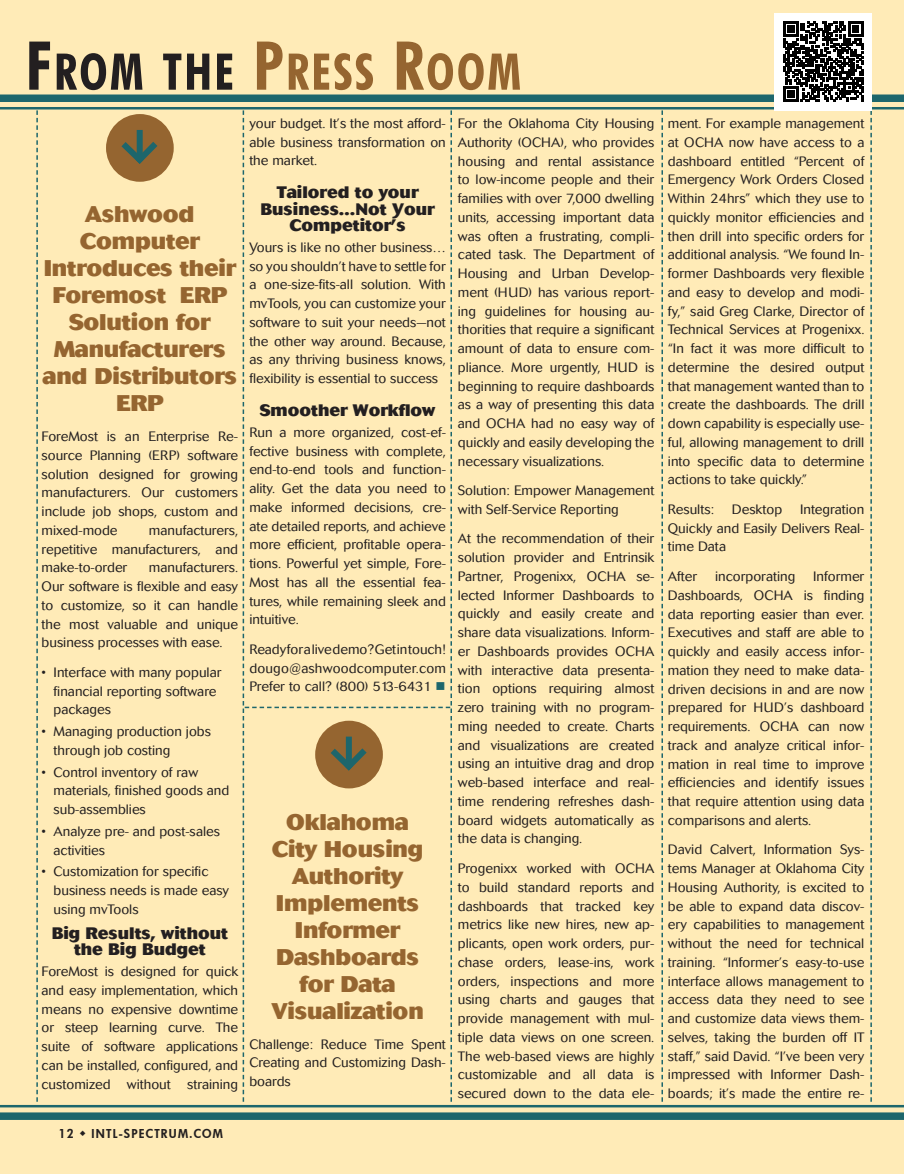
<style>
.page{position:relative;width:904px;height:1174px;background:#ffebb7}
.page>*{position:absolute;margin:0;border:0;box-sizing:border-box;transform-origin:0 0}
.t1{font:700 condensed 50.7px "Futura BT";letter-spacing:.04em;color:#956530}
.t2{font:800 22.5px/27px "Cosmos";letter-spacing:-.01em;color:#956530;text-align:center}
.t3{font:800 16.5px/16.5px "Cosmos";color:#231f20;text-align:center}
.t4{font:300 13.5px/18.8px "Cosmos";color:#231f20;text-align:justify}
.t5{font:800 12px "Futura";color:#231f20}
.s1{font-size:67.5px;color:#231f20}
.s2{color:#231f20}
.s3{font-size:67.5px}
.s4{color:#1d666c}
</style>
<div class="page">
<div style="left:0;top:95px;width:904px;height:7px;background:#1d666c"></div>
<hr style="left:0;top:107px;width:904px;height:3px;background:#1d666c">
<svg style="left:661px;top:110px;width:2px;height:992px"></svg>
<svg style="left:36px;top:110px;width:2px;height:992px"></svg>
<svg style="left:870px;top:110px;width:2px;height:992px"></svg>
<hr style="left:0;top:1105px;width:904px;height:2px;background:#1d666c">
<div style="left:0;top:1112px;width:904px;height:8px;background:#1d666c"></div>
<div style="left:106px;top:114px;width:68px;height:68px;background:#956530;border-radius:50%"></div>
<div style="left:137px;top:130px;width:6px;height:29px;background:#1d666c"></div>
<svg style="left:121px;top:135px;width:37px;height:29px"></svg>
<svg style="left:243px;top:110px;width:209px;height:992px"></svg>
<div style="left:775px;top:13px;width:97px;height:97px;background:#fff"></div>
<svg style="left:783px;top:22px;width:80px;height:79px"></svg>
<h1 class="t1" style="left:26px;top:41px;width:497px"><span class="s1">F</span><span class="s2">ROM THE</span> <span class="s3">P</span>RESS <span class="s3">R</span>OOM</h1>
<h2 class="t2" style="left:43px;top:201px;width:196px">Ashwood<br>Computer<br>Introduces their<br>Foremost ERP<br>Solution for<br>Manufacturers and Distributors<br>ERP</h2>
<p class="t4" style="left:42px;top:427px;width:198px">ForeMost is an Enterprise Re&shy;source Planning (ERP) software solution designed for growing manufacturers. Our customers include job shops, custom and mixed-mode</p>
<p class="t4" style="left:42px;top:521px;width:198px;text-indent:107px">manufacturers, repetitive manufacturers, and make-to-order</p>
<p class="t4" style="left:42px;top:558px;width:198px;text-indent:107px">manufacturers.<br>Our software is flexible and easy to customize, so it can handle the most valuable and unique business processes with ease.</p>
<p class="t4" style="left:54px;top:663px;width:169px;text-align:left;text-indent:-12px">• Interface with many popular financial reporting software packages</p>
<p class="t4" style="left:54px;top:722px;width:159px;text-indent:-12px">• Managing production jobs through job costing</p>
<p class="t4" style="left:54px;top:763px;width:177px;text-align:left;text-indent:-12px">• Control inventory of raw materials, finished goods and sub-assemblies</p>
<p class="t4" style="left:54px;top:822px;width:168px;text-indent:-12px">• Analyze pre- and post-sales activities</p>
<p class="t4" style="left:54px;top:862px;width:177px;text-align:left;text-indent:-12px">• Customization for specific business needs is made easy using mvTools</p>
<p class="t3" style="left:52px;top:925px;width:178px">Big Results, without the Big Budget</p>
<p class="t4" style="left:42px;top:962px;width:198px">ForeMost is designed for quick and easy implementation, which means no expensive downtime or steep learning curve. The suite of software applications can be installed, configured, and customized without straining</p>
<p class="t4" style="left:249px;top:114px;width:198px">your budget. It’s the most afford&shy;able business transformation on the market.</p>
<p class="t3" style="left:261px;top:184px;width:176px">Tailored to your<br>Business…Not Your<br>Competitor’s</p>
<p class="t4" style="left:249px;top:238px;width:198px">Yours is like no other business… so you shouldn’t have to settle for a one-size-fits-all solution. With mvTools, you can customize your software to suit your needs—not the other way around. Because, as any thriving business knows, flexibility is essential to success</p>
<p class="t3" style="left:260px;top:402px;width:177px">Smoother Workflow</p>
<p class="t4" style="left:249px;top:423px;width:198px">Run a more organized, cost-ef&shy;fective business with complete, end-to-end tools and function&shy;ality. Get the data you need to make informed decisions, cre&shy;ate detailed reports, and achieve more efficient, profitable opera&shy;tions. Powerful yet simple, Fore-Most has all the essential fea&shy;tures, while remaining sleek and intuitive.</p>
<p class="t4" style="left:249px;top:640px;width:198px">Ready for a live demo? Get in touch! dougo@ashwoodcomputer.com Prefer to call? (800) 513-6431 <span class="s4">■</span></p>
<h2 class="t2" style="left:271px;top:809px;width:154px">Oklahoma<br>City Housing<br>Authority<br>Implements<br>Informer<br>Dashboards for Data<br>Visualization</h2>
<p class="t4" style="left:249px;top:1035px;width:198px">Challenge: Reduce Time Spent Creating and Customizing Dash&shy;boards</p>
<p class="t4" style="left:458px;top:114px;width:198px">For the Oklahoma City Housing Authority (OCHA), who provides housing and rental assistance to low-income people and their families with over 7,000 dwelling units, accessing important data was often a frustrating, compli&shy;cated task. The Department of Housing and Urban Develop&shy;ment (HUD) has various report&shy;ing guidelines for housing au&shy;thorities that require a significant amount of data to ensure com&shy;pliance. More urgently, HUD is beginning to require dashboards as a way of presenting this data and OCHA had no easy way of quickly and easily developing the necessary visualizations.</p>
<p class="t4" style="left:458px;top:481px;width:198px">Solution: Empower Management with Self-Service Reporting</p>
<p class="t4" style="left:458px;top:530px;width:198px">At the recommendation of their solution provider and Entrinsik Partner, Progenixx, OCHA se&shy;lected Informer Dashboards to quickly and easily create and share data visualizations. Inform&shy;er Dashboards provides OCHA with interactive data presenta&shy;tion options requiring almost zero training with no program&shy;ming needed to create. Charts and visualizations are created using an intuitive drag and drop web-based interface and real&shy;time rendering refreshes dash&shy;board widgets automatically as the data is changing.</p>
<p class="t4" style="left:458px;top:859px;width:198px">Progenixx worked with OCHA to build standard reports and dashboards that tracked key metrics like new hires, new ap&shy;plicants, open work orders, pur&shy;chase orders, lease-ins, work orders, inspections and more using charts and gauges that provide management with mul&shy;tiple data views on one screen.<br>The web-based views are highly customizable and all data is secured down to the data ele-</p>
<p class="t5" style="left:59px;top:1126px;width:41px">12 ◆ INTL</p>
<p class="t5" style="left:119px;top:1126px;width:15px">-SPECTRUM</p>
<p class="t5" style="left:189px;top:1126px;width:16px">.COM</p>
<p class="t4" style="left:668px;top:114px;width:198px">ment. For example management at OCHA now have access to a dashboard entitled “Percent of Emergency Work Orders Closed Within 24hrs” which they use to quickly monitor efficiencies and then drill into specific orders for additional analysis. “We found In&shy;former Dashboards very flexible and easy to develop and modi&shy;fy,” said Greg Clarke, Director of Technical Services at Progenixx. “In fact it was more difficult to determine the desired output that management wanted than to create the dashboards. The drill down capability is especially use&shy;ful, allowing management to drill into specific data to determine actions to take quickly.”</p>
<p class="t4" style="left:668px;top:500px;width:48px">Results:</p>
<p class="t4" style="left:732px;top:500px;width:52px">Desktop</p>
<p class="t4" style="left:668px;top:500px;width:198px;text-indent:132px">Integration Quickly and Easily Delivers Real&shy;time Data</p>
<p class="t4" style="left:668px;top:567px;width:31px">After</p>
<p class="t4" style="left:715px;top:567px;width:82px">incorporating</p>
<p class="t4" style="left:668px;top:567px;width:198px;text-indent:145px">Informer Dashboards, OCHA is finding data reporting easier than ever.<br>Executives and staff are able to quickly and easily access infor&shy;mation they need to make data&shy;driven decisions in and are now prepared for HUD’s dashboard requirements. OCHA can now track and analyze critical infor&shy;mation in real time to improve efficiencies and identify issues that require attention using data comparisons and alerts.</p>
<p class="t4" style="left:668px;top:840px;width:198px">David Calvert, Information Sys&shy;tems Manager at Oklahoma City Housing Authority, is excited to be able to expand data discov&shy;ery capabilities to management without the need for technical training. “Informer’s easy-to-use interface allows management to access data they need to see and customize data views them&shy;selves, taking the burden off IT staff,” said David. “I’ve been very impressed with Informer Dash&shy;boards; it’s made the entire re-</p>
</div>
